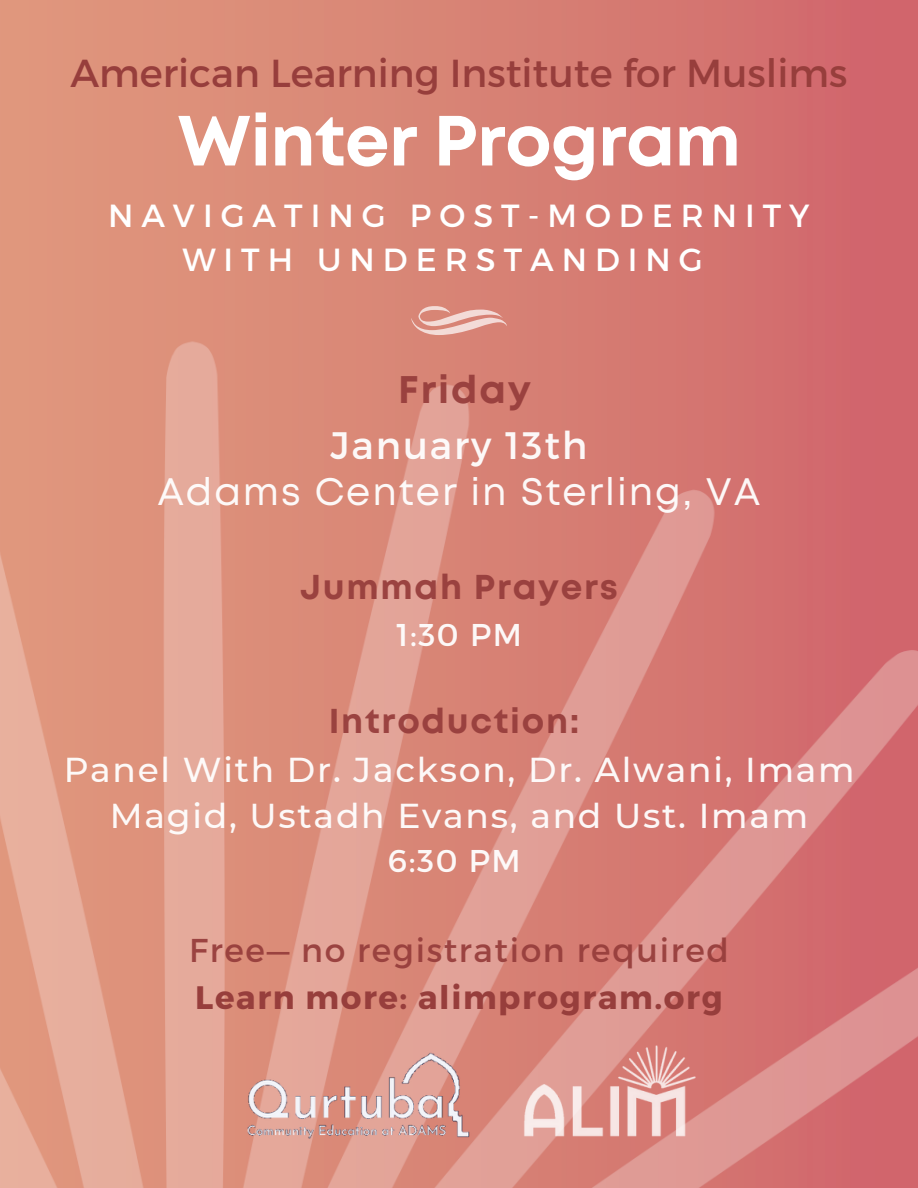
<style>
.page{position:relative;width:918px;height:1188px;background:#fff}
.page>*{position:absolute;margin:0;border:0;box-sizing:border-box;transform-origin:0 0}
.t1{font:700 70.8px "Mont";letter-spacing:-.01em;color:#fff}
.t2{font:39px "Montserrat";color:#973e3c}
.t3{font:700 38.4px "Mont";letter-spacing:.05em;color:#973e3c}
.t4{font:38.25px "Mont";letter-spacing:.05em;color:#fff}
.t5{font:38.25px "Montserrat";letter-spacing:.05em;color:#fff}
.t6{font:500 34.5px/46.2px "Montserrat";letter-spacing:.05em;color:#fff;text-align:center}
.t7{font:700 34.5px "Mont";letter-spacing:.05em;color:#973e3c}
.t8{font:33px "Montserrat";letter-spacing:.05em;color:#973e3c}
.t9{font:700 32.4px "Montserrat";letter-spacing:.05em;color:#973e3c}
.t10{font:31.95px/43.8px "Montserrat";letter-spacing:.25em;color:#fff}
.t11{font:31.5px "Montserrat";letter-spacing:.05em;color:#fff}
</style>
<div class="page">
<img style="left:0;top:0;width:918px;height:1188px">
<img style="left:514px;top:991px;width:198px;height:197px">
<img style="left:206px;top:942px;width:308px;height:246px">
<svg style="left:411px;top:306px;width:96px;height:29px;background:#e1a499"></svg>
<p class="t2" style="left:70px;top:48px;width:778px">American Learning Institute for Muslims</p>
<h1 class="t1" style="left:177px;top:114px;width:565px">Winter Program</h1>
<p class="t10" style="left:182px;top:192px;width:629px;text-indent:-74px">NAVIGATING POST-MODERNITY<br>WITH UNDERSTANDING</p>
<p class="t3" style="left:398px;top:375px;width:134px">Friday</p>
<p class="t5" style="left:330px;top:421px;width:259px">January 13th</p>
<p class="t4" style="left:157px;top:478px;width:605px">Adams Center in Sterling, VA</p>
<p class="t7" style="left:300px;top:574px;width:319px">Jummah Prayers</p>
<p class="t11" style="left:396px;top:614px;width:127px">1:30 PM</p>
<p class="t7" style="left:329px;top:708px;width:252px">Introduction:</p>
<p class="t6" style="left:63px;top:747px;width:793px">Panel With Dr. Jackson, Dr. Alwani, Imam<br>Magid, Ustadh Evans, and Ust. Imam</p>
<p class="t11" style="left:388px;top:840px;width:134px">6:30 PM</p>
<p class="t8" style="left:189px;top:929px;width:541px">Free— no registration required</p>
<p class="t9" style="left:195px;top:977px;width:529px">Learn more: alimprogram.org</p>
</div>
